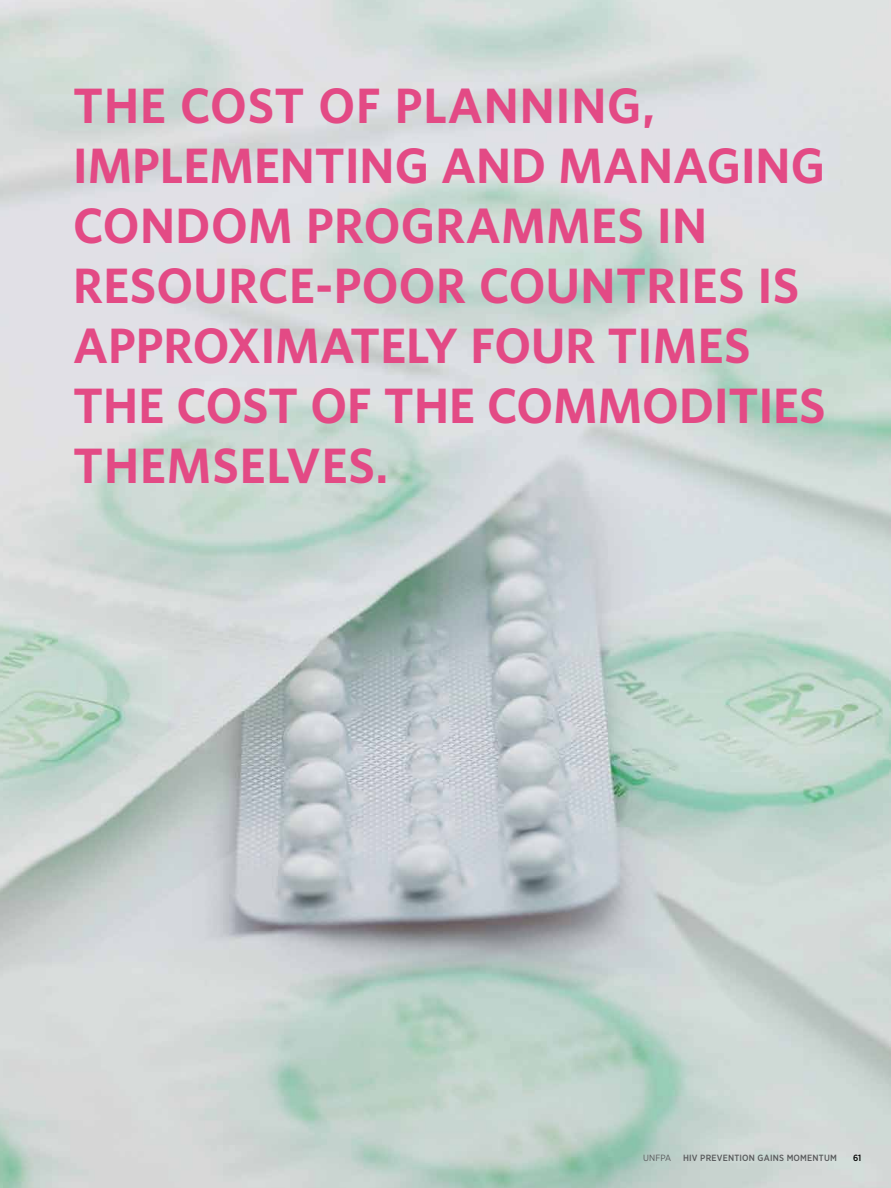
<style>
.page{position:relative;width:891px;height:1188px;background:#fff}
.page>*{position:absolute;margin:0;border:0;box-sizing:border-box;transform-origin:0 0}
.t1{font:700 45.15px "UNFPA";color:#e34a85}
.t2{font:500 9px "Gotham Narrow";letter-spacing:.02em;color:#58595b}
.t3{font:9px "Gotham Narrow";letter-spacing:.02em;color:#58595b}
.t4{font:500 9px "Gotham Narrow";color:#000}
</style>
<div class="page">
<img style="left:0;top:0;width:891px;height:1188px">
<p class="t1" style="left:73px;top:76px;width:139px">THE COST</p>
<p class="t1" style="left:319px;top:76px;width:137px">OF PLANNING</p>
<p class="t1" style="left:642px;top:76px;width:14px">,</p>
<p class="t1" style="left:73px;top:136px;width:117px">IMPLEMENTING</p>
<p class="t1" style="left:441px;top:136px;width:35px">AND</p>
<p class="t1" style="left:559px;top:136px;width:34px">MANAGING</p>
<p class="t1" style="left:73px;top:196px;width:37px">CONDOM</p>
<p class="t1" style="left:306px;top:196px;width:63px">PROGRAMMES</p>
<p class="t1" style="left:657px;top:196px;width:23px">IN</p>
<p class="t1" style="left:73px;top:256px;width:31px">RESOURCE</p>
<p class="t1" style="left:316px;top:256px;width:82px">-POOR</p>
<p class="t1" style="left:479px;top:256px;width:31px">COUNTRIES</p>
<p class="t1" style="left:758px;top:256px;width:19px">IS</p>
<p class="t1" style="left:73px;top:316px;width:217px">APPROXIMATELY</p>
<p class="t1" style="left:470px;top:316px;width:32px">FOUR</p>
<p class="t1" style="left:607px;top:316px;width:30px">TIMES</p>
<p class="t1" style="left:73px;top:376px;width:31px">THE</p>
<p class="t1" style="left:177px;top:376px;width:31px">COST</p>
<p class="t1" style="left:310px;top:376px;width:104px">OF THE</p>
<p class="t1" style="left:487px;top:376px;width:32px">COMMODITIES</p>
<p class="t1" style="left:73px;top:436px;width:31px">THEMSELVES</p>
<p class="t1" style="left:376px;top:436px;width:14px">.</p>
<p class="t3" style="left:643px;top:1152px;width:30px">UNFPA</p>
<p class="t2" style="left:683px;top:1152px;width:154px">HIV PREVENTION GAI NS MOMENTUM</p>
<p class="t4" style="left:853px;top:1152px;width:10px">61</p>
</div>
